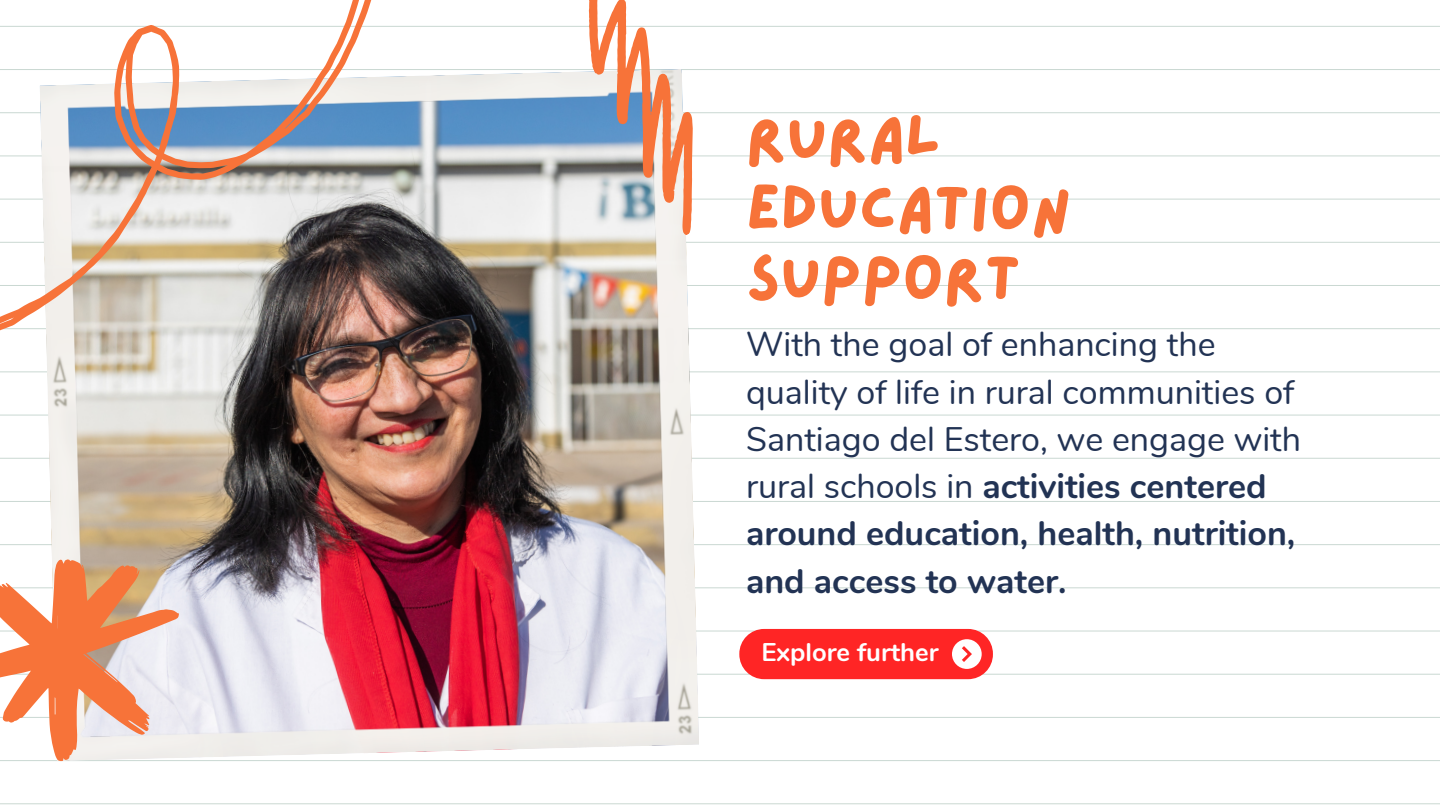
<style>
.page{position:relative;width:1440px;height:810px;background:#fff}
.page>*{position:absolute;margin:0;border:0;box-sizing:border-box;transform-origin:0 0}
.t1{font:64px/69.8px "Lazydog";color:#f77339}
.t2{font:34px/47.2px "Nunito";color:#223354}
.t3{font:700 25.6px "Nunito";color:#fff}
.s1{font-weight:700}
</style>
<div class="page">
<hr style="left:0;top:26px;width:1440px;height:1px;background:#cad8d2">
<hr style="left:0;top:69px;width:1440px;height:1px;background:#cad8d2">
<hr style="left:0;top:112px;width:1440px;height:1px;background:#cad8d2">
<hr style="left:0;top:156px;width:1440px;height:1px;background:#cad8d2">
<hr style="left:0;top:199px;width:1440px;height:1px;background:#cad8d2">
<hr style="left:0;top:242px;width:1440px;height:1px;background:#cad8d2">
<hr style="left:0;top:285px;width:1440px;height:1px;background:#cad8d2">
<hr style="left:0;top:328px;width:1440px;height:1px;background:#cad8d2">
<hr style="left:0;top:371px;width:1440px;height:1px;background:#cad8d2">
<hr style="left:0;top:415px;width:1440px;height:1px;background:#cad8d2">
<hr style="left:0;top:458px;width:1440px;height:1px;background:#cad8d2">
<hr style="left:0;top:501px;width:1440px;height:1px;background:#cad8d2">
<hr style="left:0;top:544px;width:1440px;height:1px;background:#cad8d2">
<hr style="left:0;top:587px;width:1440px;height:1px;background:#cad8d2">
<hr style="left:0;top:631px;width:1440px;height:1px;background:#cad8d2">
<hr style="left:0;top:674px;width:1440px;height:1px;background:#cad8d2">
<hr style="left:0;top:717px;width:1440px;height:1px;background:#cad8d2">
<hr style="left:0;top:760px;width:1440px;height:1px;background:#cad8d2">
<hr style="left:0;top:803px;width:1440px;height:1px;background:#cad8d2">
<img style="left:40px;top:72px;width:659px;height:686px">
<svg style="left:0;top:0;width:382px;height:359px"></svg>
<svg style="left:0;top:559px;width:179px;height:202px"></svg>
<svg style="left:545px;top:0;width:201px;height:239px"></svg>
<div style="left:739px;top:629px;width:254px;height:50px;background:#ff2525;border-radius:25px"></div>
<div style="left:952px;top:639px;width:30px;height:30px;background:#fff;border-radius:50%"></div>
<svg style="left:962px;top:646px;width:10px;height:16px"></svg>
<p class="t1" style="left:746px;top:106px;width:327px">RURAL<br>EDUCATION<br>SUPPORT</p>
<p class="t2" style="left:746px;top:322px;width:557px">With the goal of enhancing the quality of life in rural communities of Santiago del Estero, we engage with rural schools in <span class="s1">activities centered around education, health, nutrition, and access to water.</span></p>
<p class="t3" style="left:762px;top:635px;width:179px">Explore further</p>
</div>
